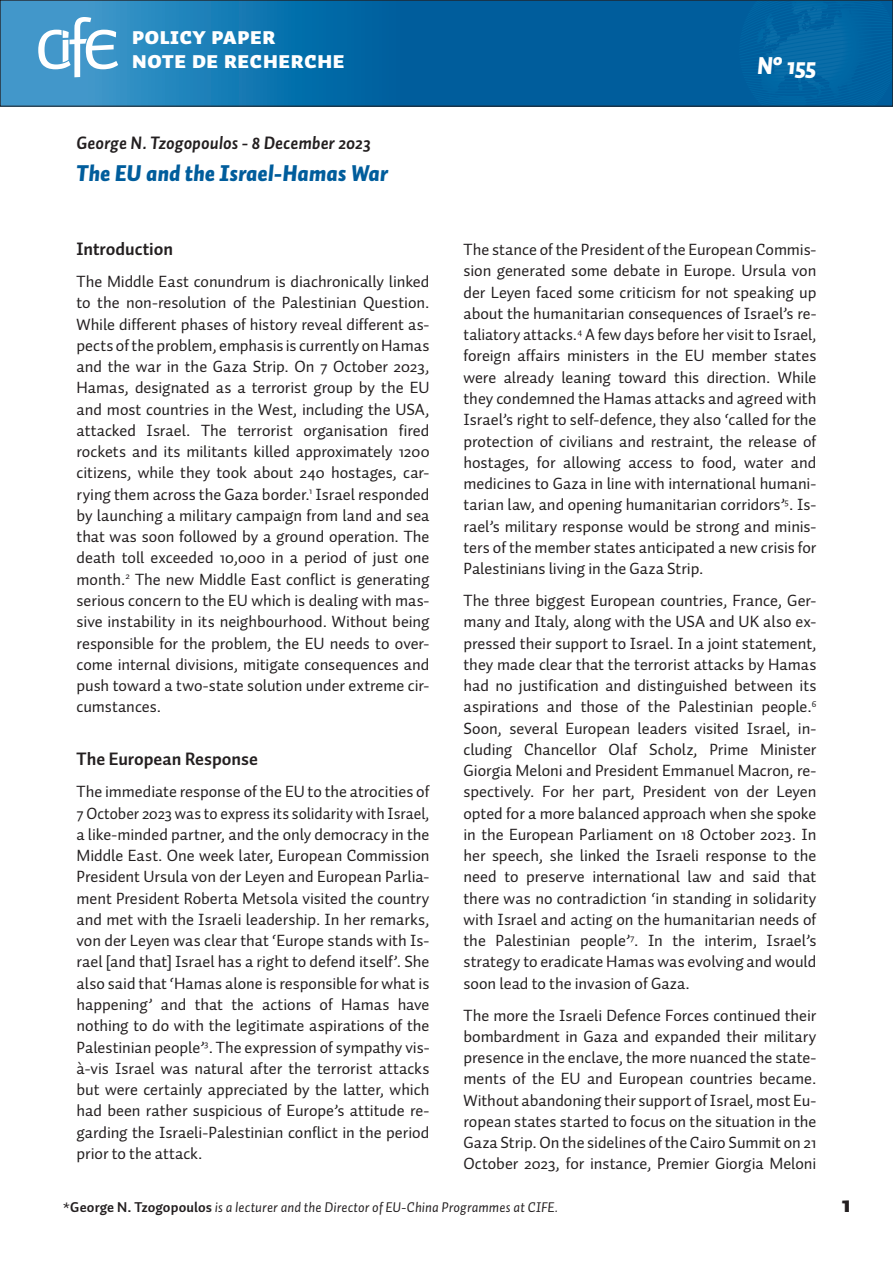
<style>
.page{position:relative;width:893px;height:1263px;background:#fff}
.page>*{position:absolute;margin:0;border:0;box-sizing:border-box;transform-origin:0 0}
.t1{font:24px "Auto Pro Black Italic 1";color:#fff}
.t2{font:900 24px "Auto Pro";color:#231f20}
.t3{font:23.85px/24.8px "Auto Pro Black Small Caps";color:#fff}
._0_Headline_1{font:22.5px "Auto Pro Black Italic 1";color:#005d9c}
._0_Autor{font:18px "Auto Pro Bold Italic 1";color:#231f20}
._1_Subhead_1{font:700 18px "Auto Pro";color:#231f20}
._2_Grundtext_GB{font:16.5px/21.3px "Auto Pro";color:#231f20;text-align:justify}
._4_Sternchen_Autor{font:14.25px "Auto Pro Regular Italic 1";letter-spacing:.005em;color:#231f20}
.s1{font-family:"Auto Pro";font-weight:700}
</style>
<div class="page">
<svg style="left:2px;top:2px;width:737px;height:102px;background:#0d6da9"></svg>
<svg style="left:739px;top:2px;width:152px;height:102px;background:#0163a1"></svg>
<div style="left:0;top:0;width:893px;height:106px;border:1px solid #231f20"></div>
<svg style="left:38px;top:17px;width:80px;height:60px"></svg>
<h2 class="t3" style="left:132px;top:23px;width:215px">policy paper<br>note de recherche</h2>
<p class="_0_Autor" style="left:77px;top:130px;width:296px">George N. Tzogopoulos - 8 December 2023</p>
<p class="_0_Headline_1" style="left:77px;top:157px;width:313px">The EU and the Israel-Hamas War</p>
<h1 class="t1" style="left:757px;top:49px;width:61px">N° 155</h1>
<p class="_1_Subhead_1" style="left:77px;top:236px;width:98px">Introduction</p>
<p class="_2_Grundtext_GB" style="left:77px;top:270px;width:354px">The Middle East conundrum is diachronically linked to the non-resolution of the Palestinian Question.<br>While different phases of history reveal different as&shy;pects of the problem, emphasis is currently on Hamas and the war in the Gaza Strip. On 7 October 2023, Hamas, designated as a terrorist group by the EU and most countries in the West, including the USA, attacked Israel. The terrorist organisation fired rockets and its militants killed approximately 1200 citizens, while they took about 240 hostages, car&shy;rying them across the Gaza border.<sup>1</sup> Israel responded by launching a military campaign from land and sea that was soon followed by a ground operation. The death toll exceeded 10,000 in a period of just one month.<sup>2</sup> The new Middle East conflict is generating serious concern to the EU which is dealing with mas&shy;sive instability in its neighbourhood. Without being responsible for the problem, the EU needs to over&shy;come internal divisions, mitigate consequences and push toward a two-state solution under extreme cir&shy;cumstances.</p>
<p class="_2_Grundtext_GB" style="left:463px;top:239px;width:354px">The stance of the President of the European Commis&shy;sion generated some debate in Europe. Ursula von der Leyen faced some criticism for not speaking up about the humanitarian consequences of Israel’s re&shy;taliatory attacks.<sup>4</sup> A few days before her visit to Israel, foreign affairs ministers in the EU member states were already leaning toward this direction. While they condemned the Hamas attacks and agreed with Israel’s right to self-defence, they also ‘called for the protection of civilians and restraint, the release of hostages, for allowing access to food, water and medicines to Gaza in line with international humani&shy;tarian law, and opening humanitarian corridors’<sup>5</sup>. Is&shy;rael’s military response would be strong and minis&shy;ters of the member states anticipated a new crisis for Palestinians living in the Gaza Strip.</p>
<p class="_2_Grundtext_GB" style="left:463px;top:589px;width:354px">The three biggest European countries, France, Ger&shy;many and Italy, along with the USA and UK also ex&shy;pressed their support to Israel. In a joint statement, they made clear that the terrorist attacks by Hamas had no justification and distinguished between its aspirations and those of the Palestinian people.<sup>6<br></sup>Soon, several European leaders visited Israel, in&shy;cluding Chancellor Olaf Scholz, Prime Minister Giorgia Meloni and President Emmanuel Macron, re&shy;spectively. For her part, President von der Leyen opted for a more balanced approach when she spoke in the European Parliament on 18 October 2023. In her speech, she linked the Israeli response to the need to preserve international law and said that there was no contradiction ‘in standing in solidarity with Israel and acting on the humanitarian needs of the Palestinian people’<sup>7</sup>. In the interim, Israel’s strategy to eradicate Hamas was evolving and would soon lead to the invasion of Gaza.</p>
<p class="_2_Grundtext_GB" style="left:463px;top:1004px;width:354px">The more the Israeli Defence Forces continued their bombardment in Gaza and expanded their military presence in the enclave, the more nuanced the state&shy;ments of the EU and European countries became.<br>Without abandoning their support of Israel, most Eu&shy;ropean states started to focus on the situation in the Gaza Strip. On the sidelines of the Cairo Summit on 21<br>October 2023, for instance, Premier Giorgia Meloni</p>
<p class="_4_Sternchen_Autor" style="left:63px;top:1197px;width:497px">*<span class="s1">George N. Tzogopoulos</span> is a lecturer and the Director of EU-China Programmes at CIFE.</p>
<p class="_1_Subhead_1" style="left:77px;top:746px;width:183px">The European Response</p>
<p class="_2_Grundtext_GB" style="left:77px;top:781px;width:354px">The immediate response of the EU to the atrocities of 7 October 2023 was to express its solidarity with Israel, a like-minded partner, and the only democracy in the Middle East. One week later, European Commission President Ursula von der Leyen and European Parlia&shy;ment President Roberta Metsola visited the country and met with the Israeli leadership. In her remarks, von der Leyen was clear that ‘Europe stands with Is&shy;rael [and that] Israel has a right to defend itself’. She also said that ‘Hamas alone is responsible for what is happening’ and that the actions of Hamas have nothing to do with the legitimate aspirations of the Palestinian people’<sup>3</sup>. The expression of sympathy vis&shy;à-vis Israel was natural after the terrorist attacks but were certainly appreciated by the latter, which had been rather suspicious of Europe’s attitude re&shy;garding the Israeli-Palestinian conflict in the period prior to the attack.</p>
<h1 class="t2" style="left:842px;top:1186px;width:10px">1</h1>
</div>
